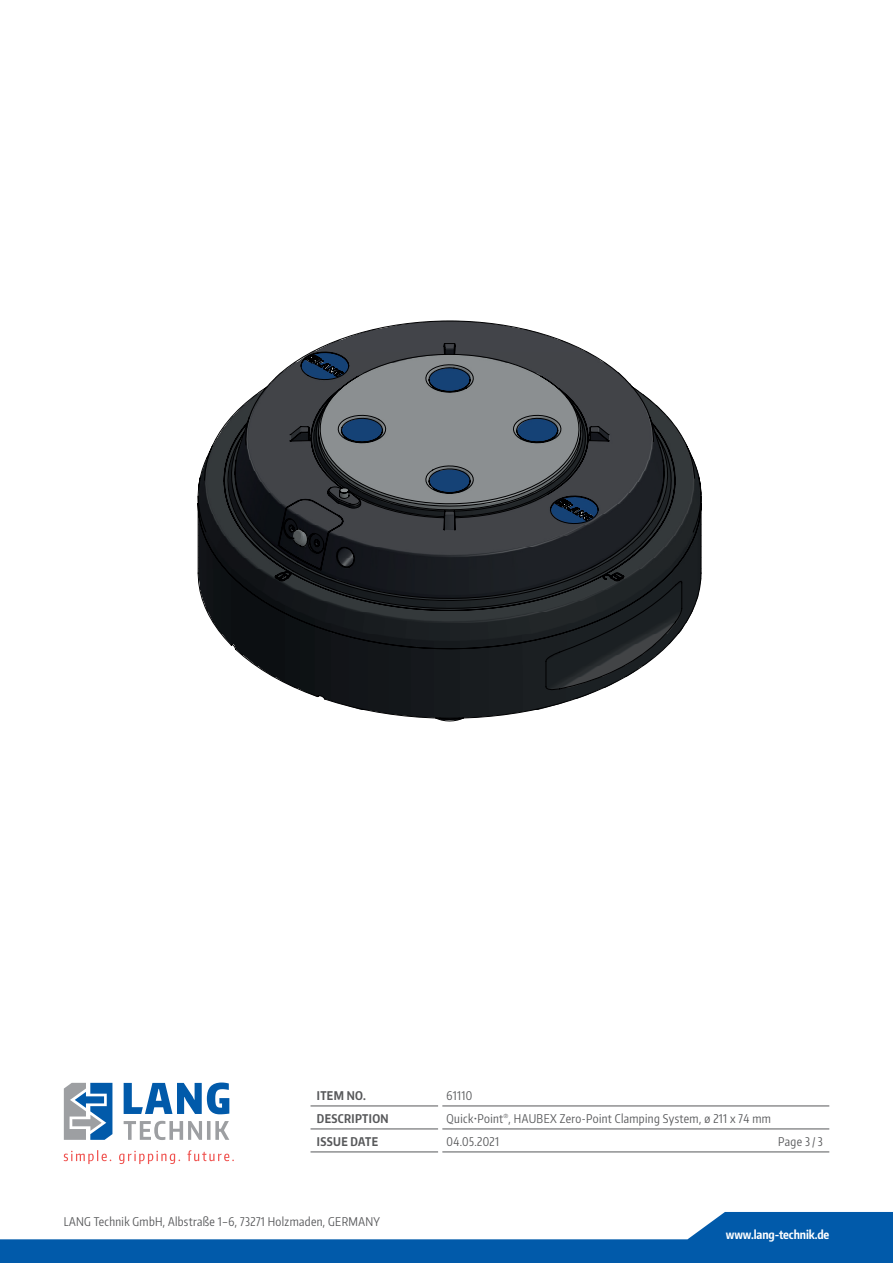
<style>
.page{position:relative;width:893px;height:1263px;background:#fff}
.page>*{position:absolute;margin:0;border:0;box-sizing:border-box;transform-origin:0 0}
.t1{font:12px "Encode Sans Compressed";letter-spacing:.03em;color:#57585a}
.t2{font:700 12px "Encode Sans Compressed";letter-spacing:.03em;color:#57585a}
.t3{font:700 12px "Encode Sans Compressed";letter-spacing:-.01em;color:#fff}
</style>
<div class="page">
<svg style="left:0;top:1212px;width:893px;height:51px;fill:#015aaa"></svg>
<svg style="left:124px;top:1082px;width:105px;height:32px"></svg>
<svg style="left:124px;top:1121px;width:105px;height:19px"></svg>
<svg style="left:64px;top:1083px;width:48px;height:57px"></svg>
<svg style="left:64px;top:1150px;width:170px;height:14px"></svg>
<hr style="left:311px;top:1106px;width:127px;height:1px;background:#57585a">
<hr style="left:442px;top:1106px;width:387px;height:1px;background:#57585a">
<hr style="left:311px;top:1129px;width:127px;height:1px;background:#57585a">
<hr style="left:442px;top:1129px;width:387px;height:1px;background:#57585a">
<hr style="left:311px;top:1152px;width:127px;height:1px;background:#57585a">
<hr style="left:442px;top:1152px;width:387px;height:1px;background:#57585a">
<svg style="left:197px;top:320px;width:505px;height:402px"></svg>
<p class="t2" style="left:317px;top:1087px;width:51px">ITEM NO.</p>
<p class="t1" style="left:447px;top:1087px;width:27px">61110</p>
<p class="t2" style="left:317px;top:1110px;width:73px">DESCRIPTION</p>
<p class="t1" style="left:447px;top:1110px;width:326px">Quick•Point<sup>®</sup>, HAUBEX Zero-Point Clamping System, ø 211 x 74 mm</p>
<p class="t2" style="left:317px;top:1133px;width:63px">ISSUE DATE</p>
<p class="t1" style="left:447px;top:1133px;width:54px">04.05.2021</p>
<p class="t1" style="left:778px;top:1133px;width:46px">Page 3 / 3</p>
<p class="t1" style="left:64px;top:1213px;width:318px">LANG Technik GmbH, Albstraße 1–6, 73271 Holzmaden, GERMANY</p>
<p class="t3" style="left:726px;top:1227px;width:105px">www.lang-technik.de</p>
</div>
